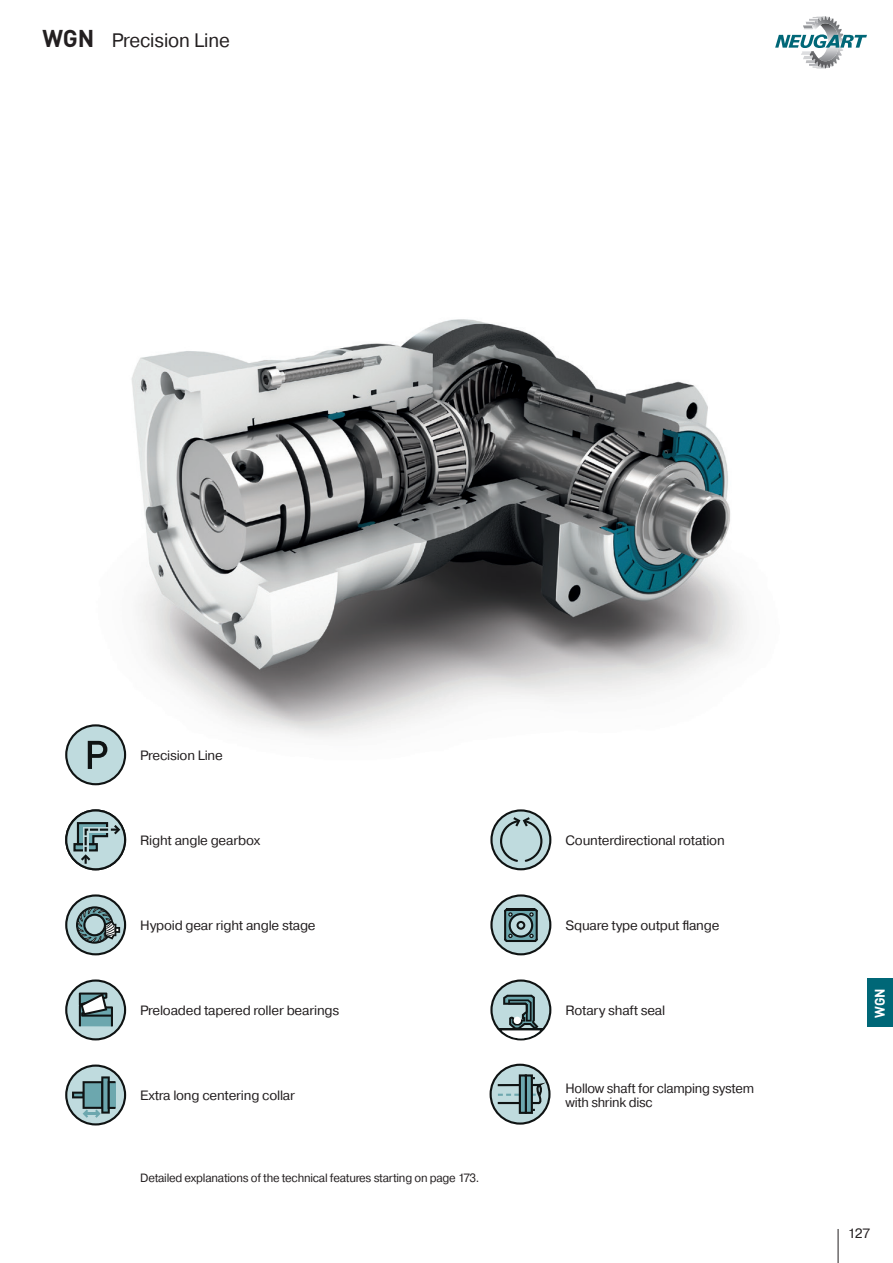
<style>
.page{position:relative;width:893px;height:1263px;background:#fff}
.page>*{position:absolute;margin:0;border:0;box-sizing:border-box;transform-origin:0 0}
.t1{font:19.5px "Pragmatica";letter-spacing:-.005em;color:#231f20}
.t2{font:700 13.8px "DIN Pro";color:#fff;scale:.96 1}
.t3{font:13.5px/14.2px "Pragmatica";letter-spacing:-.015em;color:#231f20}
.t4{font:12px "Pragmatica";letter-spacing:-.02em;color:#231f20;scale:.96 1}
.s1{font-family:"DIN Pro";font-weight:700;font-size:24px}
</style>
<div class="page">
<svg style="left:775px;top:16px;width:92px;height:53px"></svg>
<hr style="left:838px;top:1229px;width:1px;height:34px;background:#231f20">
<img style="left:65px;top:319px;width:680px;height:518px">
<div style="left:867px;top:978px;width:26px;height:49px;background:#006777"></div>
<div style="left:66px;top:725px;width:59px;height:59px;background:#bfdbde;border-radius:50%"></div>
<div style="left:65px;top:724px;width:61px;height:61px;border:2px solid #0f1313;border-radius:50%"></div>
<svg style="left:88px;top:741px;width:19px;height:28px"></svg>
<svg style="left:66px;top:810px;width:59px;height:59px"></svg>
<div style="left:65px;top:809px;width:61px;height:61px;border:2px solid #0f1313;border-radius:50%"></div>
<div style="left:73px;top:843px;width:25px;height:8px;border:2px solid #0f1313"></div>
<svg style="left:76px;top:821px;width:46px;height:43px;background:#8ca6a9"></svg>
<svg style="left:66px;top:895px;width:59px;height:59px"></svg>
<div style="left:65px;top:894px;width:61px;height:61px;border:2px solid #0f1313;border-radius:50%"></div>
<svg style="left:76px;top:906px;width:44px;height:38px;background:#778d8f"></svg>
<svg style="left:66px;top:980px;width:59px;height:59px"></svg>
<div style="left:65px;top:979px;width:61px;height:61px;border:2px solid #0f1313;border-radius:50%"></div>
<svg style="left:79px;top:992px;width:34px;height:34px"></svg>
<svg style="left:66px;top:1065px;width:59px;height:59px"></svg>
<div style="left:65px;top:1064px;width:61px;height:61px;border:2px solid #0f1313;border-radius:50%"></div>
<svg style="left:72px;top:1076px;width:43px;height:42px;background:#75989c"></svg>
<svg style="left:491px;top:810px;width:59px;height:59px"></svg>
<div style="left:490px;top:809px;width:61px;height:61px;border:2px solid #0f1313;border-radius:50%"></div>
<svg style="left:500px;top:817px;width:42px;height:45px;background:#a2babc"></svg>
<div style="left:491px;top:895px;width:59px;height:59px;background:#bfdbde;border-radius:50%"></div>
<div style="left:490px;top:894px;width:61px;height:61px;border:2px solid #0f1313;border-radius:50%"></div>
<svg style="left:504px;top:908px;width:34px;height:34px"></svg>
<svg style="left:491px;top:980px;width:59px;height:59px"></svg>
<div style="left:490px;top:979px;width:61px;height:61px;border:2px solid #0f1313;border-radius:50%"></div>
<hr style="left:499px;top:1028px;width:43px;height:2px;background:#0f1313">
<svg style="left:502px;top:995px;width:38px;height:43px"></svg>
<div style="left:514px;top:1017px;width:7px;height:7px;background:#fff;border-radius:50%"></div>
<div style="left:491px;top:1065px;width:58px;height:58px;background:#bfdbde;border-radius:50%"></div>
<div style="left:490px;top:1064px;width:60px;height:61px;border:2px solid #0f1313;border-radius:50%"></div>
<hr style="left:498px;top:1084px;width:41px;height:2px;background:#0f1313">
<div style="left:526px;top:1075px;width:6px;height:38px;background:#6ca7ae"></div>
<div style="left:525px;top:1074px;width:8px;height:40px;border:2px solid #0f1313"></div>
<div style="left:520px;top:1075px;width:6px;height:38px;background:#6ca7ae"></div>
<div style="left:519px;top:1074px;width:8px;height:40px;border:2px solid #0f1313"></div>
<svg style="left:498px;top:1085px;width:44px;height:26px"></svg>
<p class="t1" style="left:43px;top:28px;width:189px"><span class="s1">WGN</span> Precision Line</p>
<p class="t3" style="left:140px;top:748px;width:84px">Precision Line</p>
<p class="t3" style="left:140px;top:833px;width:121px">Right angle gearbox</p>
<p class="t3" style="left:566px;top:833px;width:161px">Counterdirectional rotation</p>
<p class="t3" style="left:140px;top:918px;width:177px">Hypoid gear right angle stage</p>
<p class="t3" style="left:566px;top:918px;width:155px">Square type output flange</p>
<p class="t3" style="left:140px;top:1003px;width:200px">Preloaded tapered roller bearings</p>
<p class="t3" style="left:566px;top:1003px;width:101px">Rotary shaft seal</p>
<p class="t3" style="left:140px;top:1088px;width:156px">Extra long centering collar</p>
<p class="t4" style="left:140px;top:1171px;width:355px">Detailed explanations of the technical features starting on page 173.</p>
<p class="t3" style="left:566px;top:1081px;width:190px">Hollow shaft for clamping system with shrink disc</p>
<p class="t2" style="left:869px;top:1018px;width:32px;rotate:-90deg">WGN</p>
<p class="t3" style="left:848px;top:1227px;width:24px">127</p>
</div>
